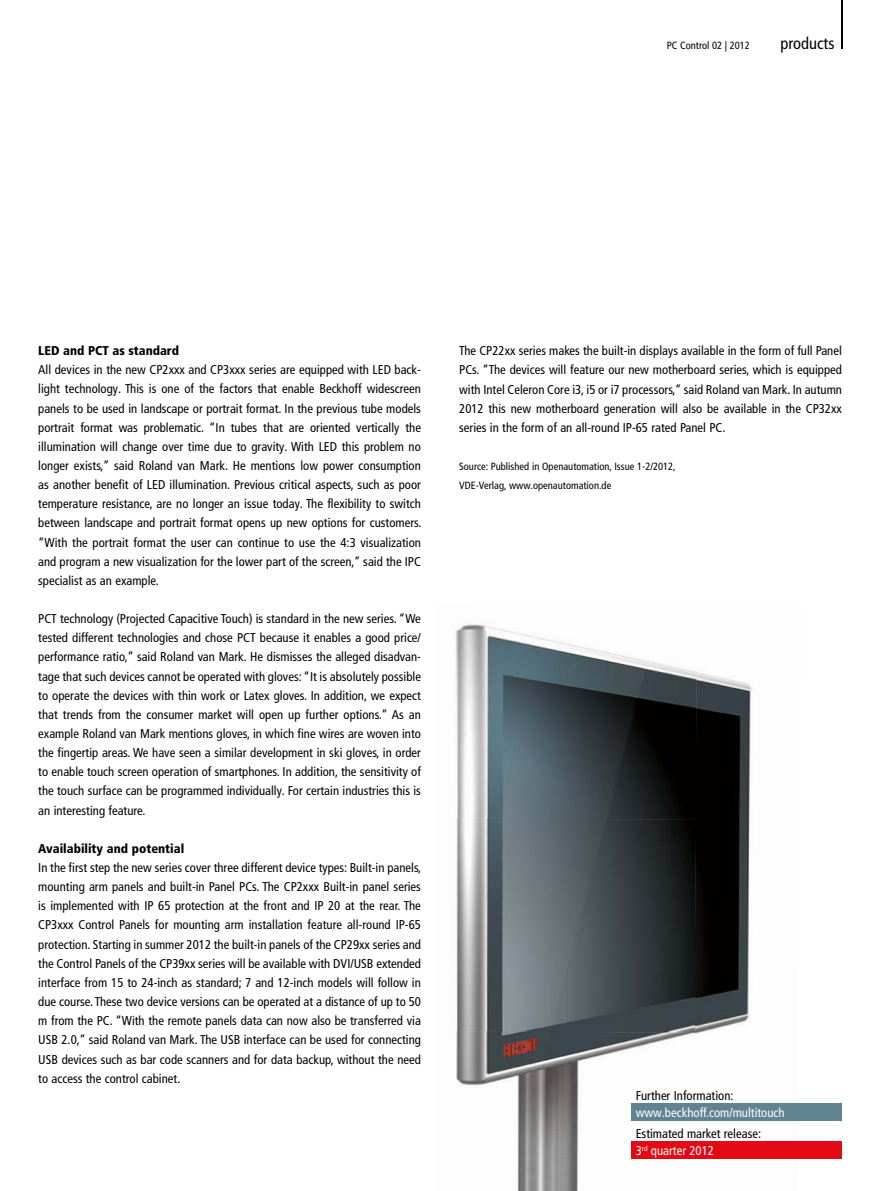
<style>
.page{position:relative;width:893px;height:1191px;background:#fff}
.page>*{position:absolute;margin:0;border:0;box-sizing:border-box;transform-origin:0 0}
.t1{font:condensed 16.5px "Frutiger LT Pro";color:#000}
.t2{font:condensed 12.75px/19.2px "Frutiger LT Pro";color:#000;text-align:justify}
.t3{font:900 condensed 12.75px "Frutiger LT Pro";color:#000}
.t4{font:condensed 12.75px "Frutiger LT Pro";color:#fff}
.t5{font:condensed 10.5px/19.2px "Frutiger LT Pro";color:#000}
.s1{color:#fff}
</style>
<div class="page">
<hr style="left:841px;top:0;width:2px;height:49px;background:#000">
<img style="left:455px;top:624px;width:239px;height:194px">
<img style="left:694px;top:671px;width:107px;height:450px">
<img style="left:456px;top:818px;width:240px;height:215px">
<img style="left:456px;top:1031px;width:239px;height:160px">
<img style="left:694px;top:1139px;width:104px;height:52px">
<div style="left:631px;top:1103px;width:211px;height:17px;background:#608291"></div>
<div style="left:631px;top:1141px;width:211px;height:17px;background:#e30a15"></div>
<p class="t5" style="left:667px;top:36px;width:85px">PC Control 02 | 2012</p>
<p class="t1" style="left:780px;top:34px;width:56px">products</p>
<p class="t3" style="left:38px;top:343px;width:142px">LED and PCT as standard</p>
<p class="t2" style="left:38px;top:360px;width:385px">All devices in the new CP2xxx and CP3xxx series are equipped with LED back&shy;light technology. This is one of the factors that enable Beckhoff widescreen panels to be used in landscape or portrait format. In the previous tube models portrait format was problematic. “In tubes that are oriented vertically the illumination will change over time due to gravity. With LED this problem no longer exists,” said Roland van Mark. He mentions low power consumption as another benefit of LED illumination. Previous critical aspects, such as poor temperature resistance, are no longer an issue today. The flexibility to switch between landscape and portrait format opens up new options for customers. “With the portrait format the user can continue to use the 4:3 visualization and program a new visualization for the lower part of the screen,” said the IPC specialist as an example.</p>
<p class="t2" style="left:38px;top:609px;width:384px">PCT technology (Projected Capacitive Touch) is standard in the new series. “We tested different technologies and chose PCT because it enables a good price/ performance ratio,” said Roland van Mark. He dismisses the alleged disadvan&shy;tage that such devices cannot be operated with gloves: “It is absolutely possible to operate the devices with thin work or Latex gloves. In addition, we expect that trends from the consumer market will open up further options.” As an example Roland van Mark mentions gloves, in which fine wires are woven into the fingertip areas. We have seen a similar development in ski gloves, in order to enable touch screen operation of smartphones. In addition, the sensitivity of the touch surface can be programmed individually. For certain industries this is an interesting feature.</p>
<p class="t3" style="left:38px;top:840px;width:147px">Availability and potential</p>
<p class="t2" style="left:38px;top:858px;width:385px">In the first step the new series cover three different device types: Built-in panels, mounting arm panels and built-in Panel PCs. The CP2xxx Built-in panel series is implemented with IP 65 protection at the front and IP 20 at the rear. The CP3xxx Control Panels for mounting arm installation feature all-round IP-65 protection. Starting in summer 2012 the built-in panels of the CP29xx series and the Control Panels of the CP39xx series will be available with DVI/USB extended interface from 15 to 24-inch as standard; 7 and 12-inch models will follow in due course. These two device versions can be operated at a distance of up to 50 m from the PC. “With the remote panels data can now also be transferred via USB 2.0,” said Roland van Mark. The USB interface can be used for connecting USB devices such as bar code scanners and for data backup, without the need to access the control cabinet.</p>
<p class="t2" style="left:459px;top:341px;width:384px">The CP22xx series makes the built-in displays available in the form of full Panel PCs. “The devices will feature our new motherboard series, which is equipped with Intel Celeron Core i3, i5 or i7 processors,” said Roland van Mark. In autumn 2012 this new motherboard generation will also be available in the CP32xx series in the form of an all-round IP-65 rated Panel PC.</p>
<p class="t5" style="left:459px;top:457px;width:218px">Source: Published in Openautomation, Issue 1-2/2012,<br>VDE-Verlag, www.openautomation.de</p>
<p class="t2" style="left:636px;top:1086px;width:99px">Further Information:</p>
<p class="t4" style="left:636px;top:1105px;width:150px">www.beckhoff.com/multitouch</p>
<p class="t2" style="left:636px;top:1125px;width:127px;line-height:17px">Estimated market release:<br><span class="s1">3</span><sup>rd</sup> <span class="s1">quarter 2012</span></p>
</div>
